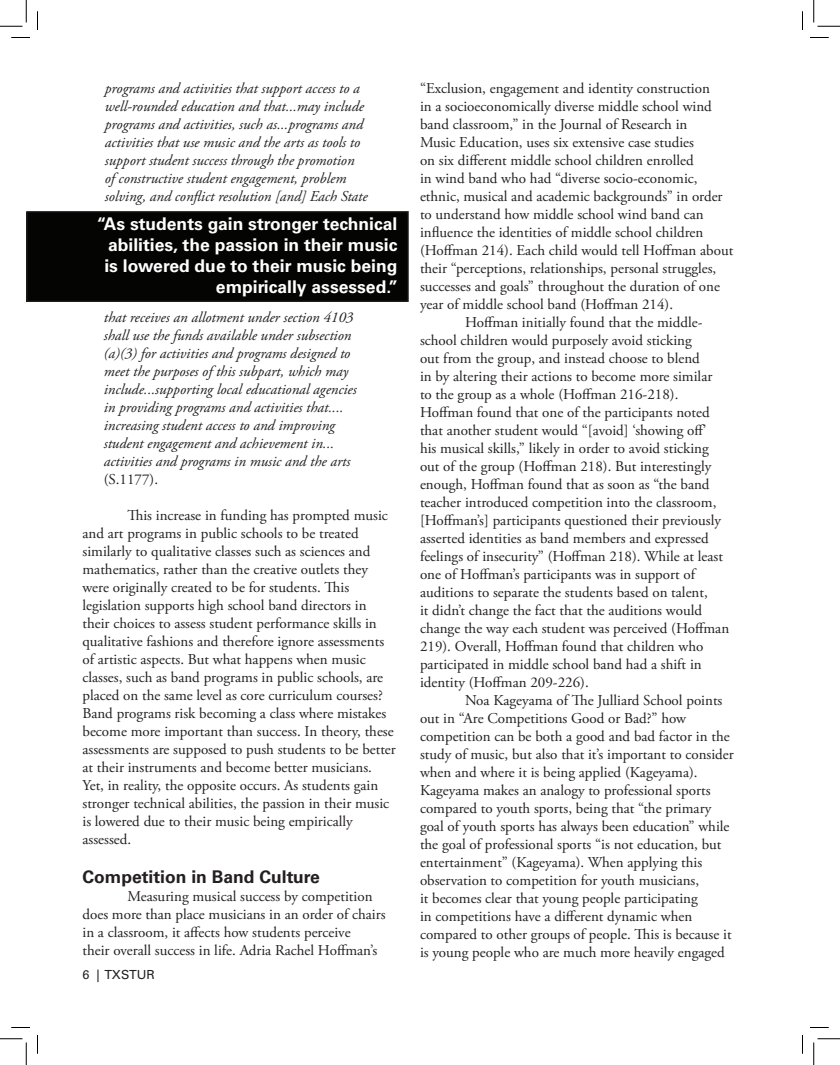
<style>
.page{position:relative;width:840px;height:1065px;background:#fff}
.page>*{position:absolute;margin:0;border:0;box-sizing:border-box;transform-origin:0 0}
.t1{font:700 17.5px/21px "Univers LT Std";color:#fff;text-align:right}
.t2{font:700 17.5px "Univers LT Std";color:#231f20}
.t3{font:15px/18px "Adobe Garamond Pro";color:#231f20}
.t4{font:italic 15px/18px "Adobe Garamond Pro";color:#231f20}
.t5{font:12.5px "Univers LT Std";color:#231f20}
.s1{font-style:normal}
</style>
<div class="page">
<div style="left:27px;top:212px;width:381px;height:89px;background:#040503"></div>
<div style="left:26px;top:211px;width:383px;height:91px;border:1px solid #231f20"></div>
<svg style="left:11px;top:37px;width:19px;height:1px"></svg>
<svg style="left:810px;top:37px;width:19px;height:1px"></svg>
<svg style="left:11px;top:1027px;width:19px;height:1px"></svg>
<svg style="left:810px;top:1027px;width:19px;height:1px"></svg>
<svg style="left:37px;top:11px;width:1px;height:19px"></svg>
<svg style="left:37px;top:1035px;width:1px;height:19px"></svg>
<svg style="left:802px;top:11px;width:1px;height:19px"></svg>
<svg style="left:802px;top:1035px;width:1px;height:19px"></svg>
<svg style="left:0;top:0;width:27px;height:27px"></svg>
<svg style="left:0;top:1039px;width:27px;height:26px"></svg>
<svg style="left:814px;top:0;width:26px;height:27px"></svg>
<svg style="left:814px;top:1039px;width:26px;height:26px"></svg>
<p class="t4" style="left:105px;top:80px;width:264px">programs and activities that support access to a well-rounded education and that...may include programs and activities, such as...programs and activities that use music and the arts as tools to support student success through the promotion of constructive student engagement, problem solving, and conflict resolution [and] Each State</p>
<p class="t3" style="left:420px;top:80px;width:315px">“Exclusion, engagement and identity construction<br>in a socioeconomically diverse middle school wind band classroom,” in the Journal of Research in<br>Music Education, uses six extensive case studies<br>on six different middle school children enrolled<br>in wind band who had “diverse socio-economic, ethnic, musical and academic backgrounds” in order to understand how middle school wind band can influence the identities of middle school children (Hoffman 214). Each child would tell Hoffman about their “perceptions, relationships, personal struggles, successes and goals” throughout the duration of one year of middle school band (Hoffman 214).</p>
<p class="t3" style="left:420px;top:314px;width:311px;text-indent:45px">Hoffman initially found that the middle&shy;school children would purposely avoid sticking<br>out from the group, and instead choose to blend<br>in by altering their actions to become more similar<br>to the group as a whole (Hoffman 216-218).<br>Hoffman found that one of the participants noted that another student would “[avoid] ‘showing off’<br>his musical skills,” likely in order to avoid sticking out of the group (Hoffman 218). But interestingly enough, Hoffman found that as soon as “the band teacher introduced competition into the classroom, [Hoffman’s] participants questioned their previously asserted identities as band members and expressed feelings of insecurity” (Hoffman 218). While at least one of Hoffman’s participants was in support of auditions to separate the students based on talent,<br>it didn’t change the fact that the auditions would change the way each student was perceived (Hoffman 219). Overall, Hoffman found that children who participated in middle school band had a shift in identity (Hoffman 209-226).</p>
<p class="t3" style="left:420px;top:692px;width:315px;text-indent:45px">Noa Kageyama of The Julliard School points out in “Are Competitions Good or Bad?” how competition can be both a good and bad factor in the study of music, but also that it’s important to consider when and where it is being applied (Kageyama).<br>Kageyama makes an analogy to professional sports compared to youth sports, being that “the primary goal of youth sports has always been education” while the goal of professional sports “is not education, but entertainment” (Kageyama). When applying this observation to competition for youth musicians,<br>it becomes clear that young people participating<br>in competitions have a different dynamic when compared to other groups of people. This is because it is young people who are much more heavily engaged</p>
<p class="t1" style="left:97px;top:213px;width:303px">“As students gain stronger technical abilities, the passion in their music is lowered due to their music being empirically assessed.”</p>
<p class="t4" style="left:104px;top:309px;width:255px">that receives an allotment under section 4103 shall use the funds available under subsection (a)(3) for activities and programs designed to meet the purposes of this subpart, which may include...supporting local educational agencies in providing programs and activities that.... increasing student access to and improving student engagement and achievement in... activities and programs in music and the arts <span class="s1">(S.1177).</span></p>
<p class="t3" style="left:82px;top:507px;width:315px;text-indent:45px">This increase in funding has prompted music and art programs in public schools to be treated similarly to qualitative classes such as sciences and mathematics, rather than the creative outlets they were originally created to be for students. This legislation supports high school band directors in their choices to assess student performance skills in qualitative fashions and therefore ignore assessments of artistic aspects. But what happens when music classes, such as band programs in public schools, are placed on the same level as core curriculum courses?<br>Band programs risk becoming a class where mistakes become more important than success. In theory, these assessments are supposed to push students to be better at their instruments and become better musicians.<br>Yet, in reality, the opposite occurs. As students gain stronger technical abilities, the passion in their music is lowered due to their music being empirically assessed.</p>
<p class="t2" style="left:82px;top:867px;width:239px">Competition in Band Culture</p>
<p class="t3" style="left:82px;top:888px;width:305px;text-indent:45px">Measuring musical success by competition does more than place musicians in an order of chairs in a classroom, it affects how students perceive<br>their overall success in life. Adria Rachel Hoffman’s</p>
<p class="t5" style="left:82px;top:967px;width:74px">6 | TXSTUR</p>
</div>
